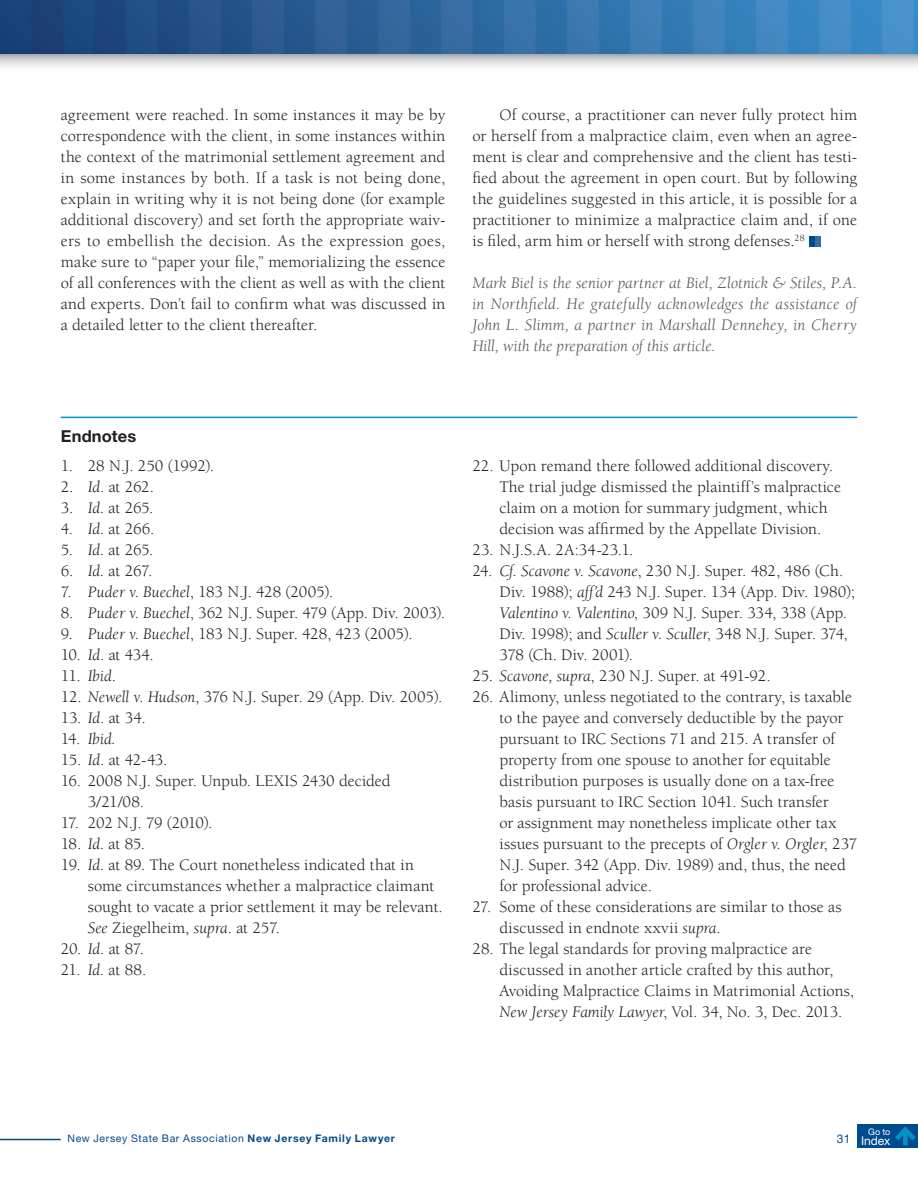
<style>
.page{position:relative;width:918px;height:1188px;background:#fff}
.page>*{position:absolute;margin:0;border:0;box-sizing:border-box;transform-origin:0 0}
.t1{font:16.5px/21px "Berkeley";color:#231f20}
.t2{font:italic 16.5px/21px "Berkeley";color:#57585a;text-align:justify}
.t3{font:16.5px "Berkeley";letter-spacing:-.03em;color:#231f20}
.t4{font:700 16.5px "Helvetica Neue LT Std";letter-spacing:.005em;color:#231f20}
.t5{font:italic 16.5px "Berkeley";color:#231f20}
.t6{font:12px "Helvetica Neue LT Std";letter-spacing:-.01em;color:#fff}
.t7{font:12px "Helvetica Neue LT Std";color:#004b8d}
.t8{font:10.5px "Helvetica Neue LT Std";letter-spacing:.06em;color:#004b8d}
.t9{font:9px "Helvetica Neue LT Std";color:#fff}
.s1{font-style:italic}
.s2{font-style:normal}
.s3{font-weight:700}
</style>
<div class="page">
<div style="left:809px;top:236px;width:6px;height:10px;background:#004b8d"></div>
<div style="left:815px;top:236px;width:6px;height:10px;background:#336fa4"></div>
<hr style="left:61px;top:417px;width:796px;height:1px;background:#0094c8">
<div style="left:0;top:54px;width:918px;height:20px;background:linear-gradient(to bottom,#bbbcbf,#fff)"></div>
<img style="left:0;top:0;width:918px;height:54px">
<hr style="left:0;top:1139px;width:61px;height:1px;background:#004b8d">
<div style="left:857px;top:1124px;width:61px;height:24px;background:#004b8d"></div>
<svg style="left:895px;top:1126px;width:21px;height:19px"></svg>
<p class="t1" style="left:61px;top:105px;width:386px;text-align:justify">agreement were reached. In some instances it may be by correspondence with the client, in some instances within the context of the matrimonial settlement agreement and in some instances by both. If a task is not being done, explain in writing why it is not being done (for example additional discovery) and set forth the appropriate waiv&shy;ers to embellish the decision. As the expression goes, make sure to “paper your file,” memorializing the essence of all conferences with the client as well as with the client and experts. Don’t fail to confirm what was discussed in a detailed letter to the client thereafter.</p>
<p class="t1" style="left:473px;top:105px;width:386px;text-align:justify;text-indent:27px">Of course, a practitioner can never fully protect him or herself from a malpractice claim, even when an agree&shy;ment is clear and comprehensive and the client has testi&shy;fied about the agreement in open court. But by following the guidelines suggested in this article, it is possible for a practitioner to minimize a malpractice claim and, if one is filed, arm him or herself with strong defenses.<sup>28</sup></p>
<p class="t2" style="left:472px;top:273px;width:386px">Mark Biel is the senior partner at Biel, Zlotnick &amp; Stiles, P.A. in Northfield. He gratefully acknowledges the assistance of John L. Slimm, a partner in Marshall Dennehey, in Cherry Hill, with the preparation of this article.</p>
<p class="t4" style="left:61px;top:426px;width:77px">Endnotes</p>
<p class="t1" style="left:61px;top:455px;width:155px">1. 28 N.J. 250 (1992).</p>
<p class="t1" style="left:61px;top:476px;width:95px">2. <span class="s1">Id</span>. at 262.</p>
<p class="t1" style="left:61px;top:497px;width:94px">3. <span class="s1">Id.</span> at 265.</p>
<p class="t1" style="left:61px;top:518px;width:95px">4. <span class="s1">Id.</span> at 266.</p>
<p class="t1" style="left:61px;top:539px;width:94px">5. <span class="s1">Id.</span> at 265.</p>
<p class="t1" style="left:61px;top:560px;width:93px">6. <span class="s1">Id.</span> at 267.</p>
<p class="t1" style="left:61px;top:581px;width:274px">7. <span class="s1">Puder v. Buechel</span>, 183 N.J. 428 (2005).</p>
<p class="t1" style="left:61px;top:602px;width:386px">8. <span class="s1">Puder v. Buechel</span>, 362 N.J. Super. 479 (App. Div. 2003).</p>
<p class="t1" style="left:61px;top:623px;width:353px">9. <span class="s1">Puder v. Buechel</span>, 183 N.J. Super. 428, 423 (2005).</p>
<p class="t1" style="left:61px;top:644px;width:94px">10. <span class="s1">Id</span>. at 434.</p>
<p class="t1" style="left:61px;top:665px;width:57px">11. <span class="s1">Ibid</span>.</p>
<p class="t1" style="left:61px;top:686px;width:383px">12. <span class="s1">Newell v. Hudson</span>, 376 N.J. Super. 29 (App. Div. 2005).</p>
<p class="t1" style="left:61px;top:707px;width:87px">13. <span class="s1">Id</span>. at 34.</p>
<p class="t5" style="left:61px;top:730px;width:57px"><span class="s2">14.</span> Ibid.</p>
<p class="t1" style="left:61px;top:749px;width:108px">15. <span class="s1">Id</span>. at 42-43.</p>
<p class="t1" style="left:88px;top:770px;width:305px;text-indent:-27px">16. 2008 N.J. Super. Unpub. LEXIS 2430 decided<br>3/21/08.</p>
<p class="t3" style="left:61px;top:814px;width:153px">17. 202 N.J. 79 (2010).</p>
<p class="t1" style="left:61px;top:833px;width:86px">18. <span class="s1">Id.</span> at 85.</p>
<p class="t1" style="left:88px;top:854px;width:357px;text-indent:-27px">19. <span class="s1">Id.</span> at 89. The Court nonetheless indicated that in some circumstances whether a malpractice claimant sought to vacate a prior settlement it may be relevant.<br><span class="s1">See</span> Ziegelheim, <span class="s1">supra</span>. at 257.</p>
<p class="t1" style="left:61px;top:938px;width:85px">20. <span class="s1">Id</span>. at 87.</p>
<p class="t1" style="left:61px;top:959px;width:87px">21. <span class="s1">Id.</span> at 88.</p>
<p class="t1" style="left:500px;top:455px;width:343px;text-indent:-27px">22. Upon remand there followed additional discovery.<br>The trial judge dismissed the plaintiff’s malpractice claim on a motion for summary judgment, which decision was affirmed by the Appellate Division.</p>
<p class="t1" style="left:472px;top:539px;width:163px">23. N.J.S.A. 2A:34-23.1.</p>
<p class="t1" style="left:500px;top:560px;width:357px;text-indent:-27px">24. <span class="s1">Cf. Scavone v. Scavone</span>, 230 N.J. Super. 482, 486 (Ch.<br>Div. 1988); <span class="s1">aff’d</span> 243 N.J. Super. 134 (App. Div. 1980); <span class="s1">Valentino v. Valentino</span>, 309 N.J. Super. 334, 338 (App.<br>Div. 1998); and <span class="s1">Sculler v. Sculler</span>, 348 N.J. Super. 374, 378 (Ch. Div. 2001).</p>
<p class="t1" style="left:472px;top:665px;width:300px">25. <span class="s1">Scavone, supra</span>, 230 N.J. Super. at 491-92.</p>
<p class="t1" style="left:500px;top:686px;width:359px;text-indent:-27px">26. Alimony, unless negotiated to the contrary, is taxable to the payee and conversely deductible by the payor pursuant to IRC Sections 71 and 215. A transfer of property from one spouse to another for equitable distribution purposes is usually done on a tax-free basis pursuant to IRC Section 1041. Such transfer<br>or assignment may nonetheless implicate other tax issues pursuant to the precepts of <span class="s1">Orgler v. Orgler</span>, 237<br>N.J. Super. 342 (App. Div. 1989) and, thus, the need for professional advice.</p>
<p class="t1" style="left:500px;top:896px;width:344px;text-indent:-27px">27. Some of these considerations are similar to those as discussed in endnote xxvii <span class="s1">supra</span>.</p>
<p class="t1" style="left:500px;top:938px;width:356px;text-indent:-27px">28. The legal standards for proving malpractice are discussed in another article crafted by this author, Avoiding Malpractice Claims in Matrimonial Actions, <span class="s1">New Jersey Family Lawyer</span>, Vol. 34, No. 3, Dec. 2013.</p>
<p class="t8" style="left:68px;top:1132px;width:329px">New Jersey State Bar Association <span class="s3">New Jersey Family Lawyer</span></p>
<p class="t7" style="left:837px;top:1132px;width:15px">31</p>
<p class="t9" style="left:868px;top:1126px;width:24px">Go to</p>
<p class="t6" style="left:861px;top:1134px;width:31px">Index</p>
</div>
